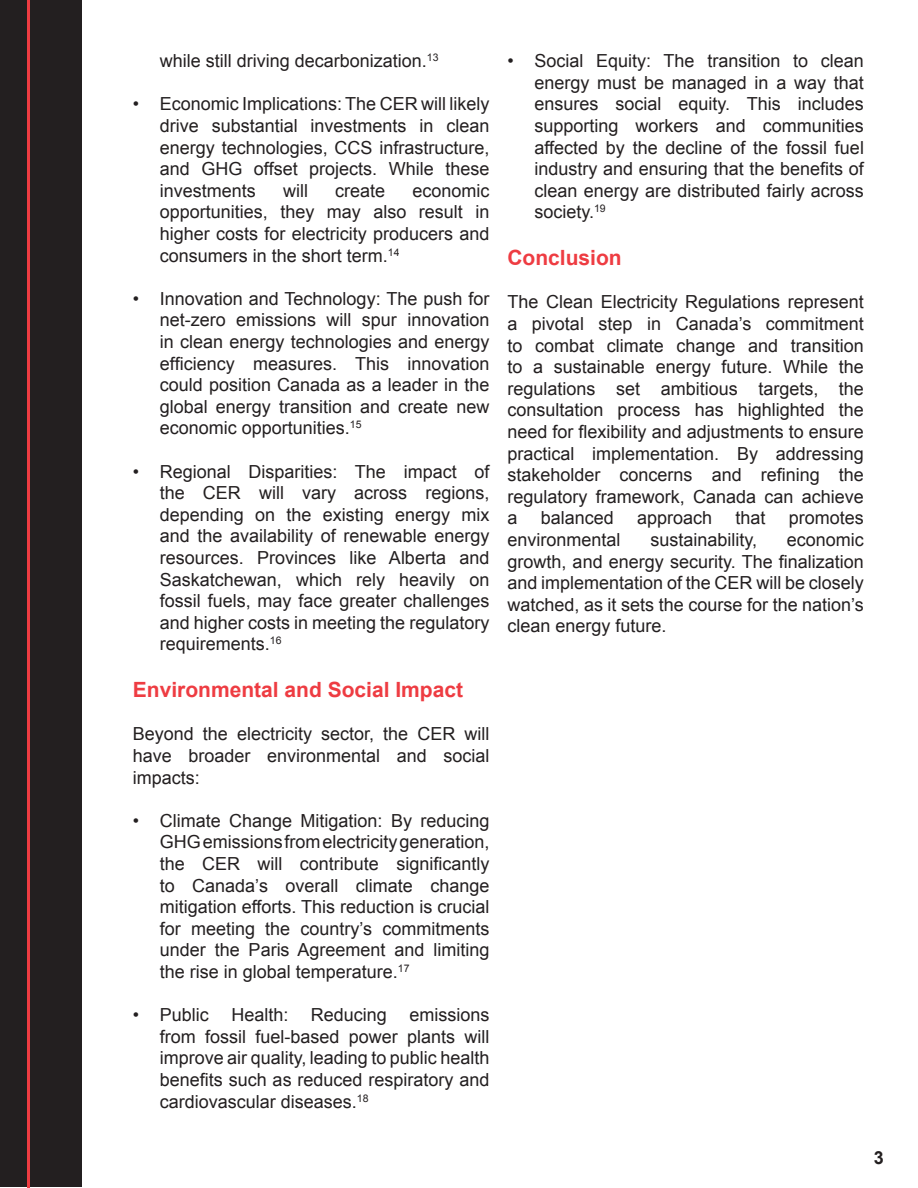
<style>
.page{position:relative;width:918px;height:1188px;background:#fff}
.page>*{position:absolute;margin:0;border:0;box-sizing:border-box;transform-origin:0 0}
.t1{font:700 21px "Arial";color:#ee3c42}
.t2{font:18px/21.6px "Arial";color:#231f20;text-align:justify}
.t3{font:700 18px "Arial";color:#231f20}
</style>
<div class="page">
<div style="left:0;top:0;width:82px;height:1186px;background:#231f20"></div>
<hr style="left:27px;top:0;width:2px;height:1188px;background:#ee3c42">
<p class="t2" style="left:160px;top:50px;width:280px">while still driving decarbonization.<sup>13</sup></p>
<p class="t2" style="left:160px;top:93px;width:331px;text-indent:-27px">• Economic Implications: The CER will likely drive substantial investments in clean energy technologies, CCS infrastructure, and GHG offset projects. While these investments</p>
<p class="t2" style="left:160px;top:180px;width:331px;text-indent:253px">economic opportunities, they may also result in higher costs for electricity producers and consumers in the short term.<sup>14</sup></p>
<p class="t2" style="left:160px;top:288px;width:331px;text-indent:-27px">• Innovation and Technology: The push for net-zero emissions will spur innovation in clean energy technologies and energy efficiency measures. This innovation could position Canada as a leader in the global energy transition and create new economic opportunities.<sup>15</sup></p>
<p class="t2" style="left:160px;top:461px;width:331px;text-indent:-27px">• Regional Disparities: The impact of the CER will vary across regions, depending on the existing energy mix and the availability of renewable energy resources. Provinces like Alberta and Saskatchewan, which rely heavily on fossil fuels, may face greater challenges and higher costs in meeting the regulatory requirements.<sup>16</sup></p>
<p class="t1" style="left:133px;top:676px;width:332px">Environmental and Social Impact</p>
<p class="t2" style="left:133px;top:723px;width:358px">Beyond the electricity sector, the CER will have broader environmental and social impacts:</p>
<p class="t2" style="left:160px;top:810px;width:331px;text-indent:-27px">• Climate Change Mitigation: By reducing GHG emissions from electricity generation, the CER will contribute significantly to Canada’s overall climate change mitigation efforts. This reduction is crucial for meeting the country’s commitments under the Paris Agreement and limiting the rise in global temperature.<sup>17</sup></p>
<p class="t2" style="left:160px;top:1004px;width:331px;text-indent:-27px">• Public Health: Reducing emissions from fossil fuel-based power plants will improve air quality, leading to public health benefits such as reduced respiratory and cardiovascular diseases.<sup>18</sup></p>
<p class="t2" style="left:283px;top:180px;width:26px">will</p>
<p class="t2" style="left:335px;top:180px;width:52px">create</p>
<p class="t2" style="left:534px;top:50px;width:331px;text-indent:-27px">• Social Equity: The transition to clean energy must be managed in a way that ensures social equity. This includes supporting workers and communities affected by the decline of the fossil fuel industry and ensuring that the benefits of clean energy are distributed fairly across society.<sup>19</sup></p>
<p class="t1" style="left:507px;top:244px;width:116px">Conclusion</p>
<p class="t2" style="left:507px;top:291px;width:358px">The Clean Electricity Regulations represent a pivotal step in Canada’s commitment to combat climate change and transition to a sustainable energy future. While the regulations set ambitious targets, the consultation process has highlighted the need for flexibility and adjustments to ensure practical implementation. By addressing stakeholder concerns and refining the regulatory framework, Canada can achieve a</p>
<p class="t2" style="left:541px;top:507px;width:75px">balanced</p>
<p class="t2" style="left:637px;top:507px;width:77px">approach</p>
<p class="t2" style="left:736px;top:507px;width:32px">that</p>
<p class="t2" style="left:789px;top:507px;width:77px">promotes</p>
<p class="t2" style="left:507px;top:529px;width:115px">environmental</p>
<p class="t2" style="left:650px;top:529px;width:108px">sustainability,</p>
<p class="t2" style="left:507px;top:529px;width:358px;text-indent:280px">economic growth, and energy security. The finalization and implementation of the CER will be closely watched, as it sets the course for the nation’s clean energy future.</p>
<p class="t3" style="left:874px;top:1146px;width:12px">3</p>
</div>
